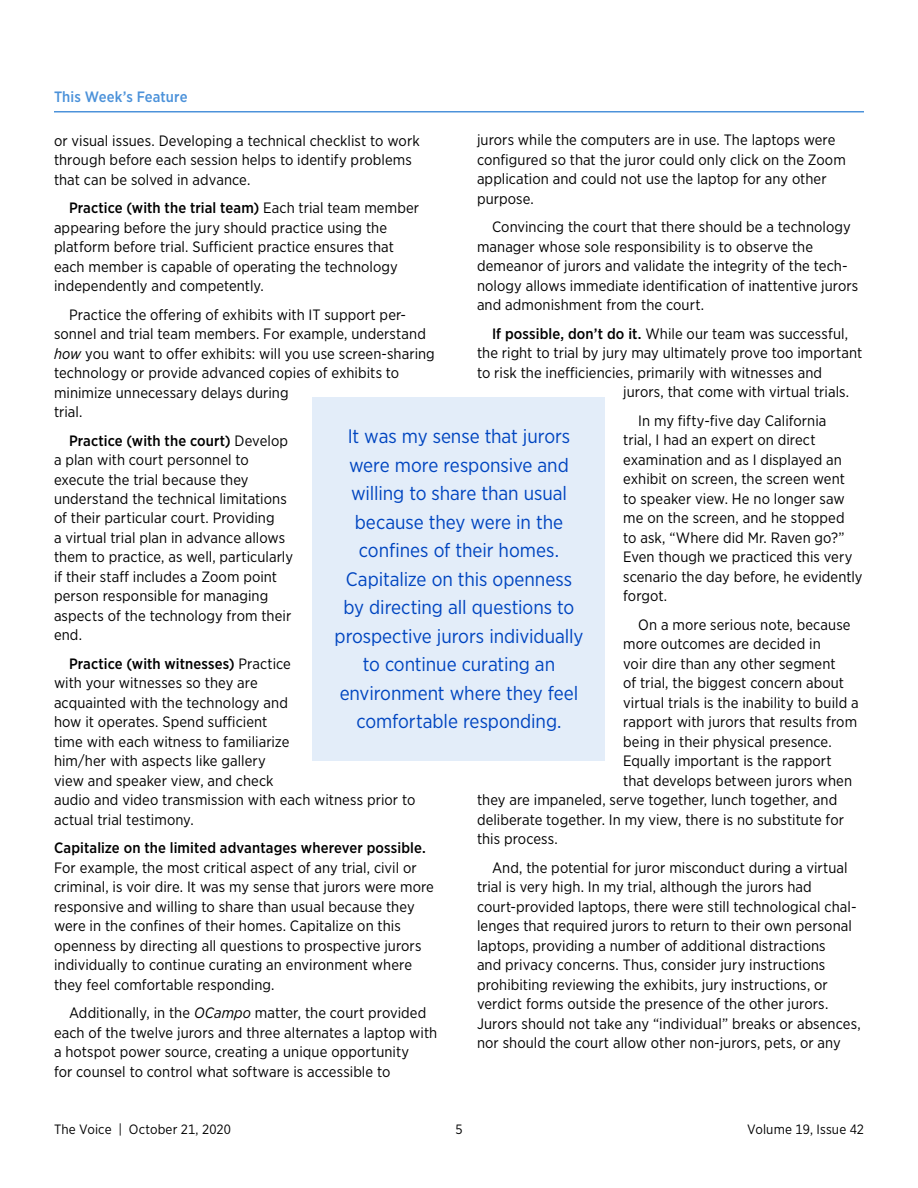
<style>
.page{position:relative;width:918px;height:1188px;background:#fff}
.page>*{position:absolute;margin:0;border:0;box-sizing:border-box;transform-origin:0 0}
.t1{font:19.5px/28.5px "Gotham Narrow";letter-spacing:-.005em;color:#0045c0;text-align:center}
.t2{font:15px/19.5px "Gotham Narrow";letter-spacing:.005em;color:#000}
.t3{font:500 15px "Gotham Narrow";letter-spacing:.01em;color:#000}
.t4{font:500 15px "Gotham Narrow";letter-spacing:.005em;color:#4c92da}
.t5{font:13.5px "Gotham Narrow";letter-spacing:.01em;color:#000}
.s1{font-weight:500}
.s2{font-style:italic}
</style>
<div class="page">
<hr style="left:54px;top:111px;width:810px;height:1px;background:#4c92da">
<div style="left:313px;top:397px;width:292px;height:363px;background:#e3edf9"></div>
<p class="t4" style="left:54px;top:87px;width:135px">This Week’s Feature</p>
<p class="t2" style="left:477px;top:130px;width:370px">jurors while the computers are in use. The laptops were configured so that the juror could only click on the Zoom application and could not use the laptop for any other purpose.</p>
<p class="t2" style="left:477px;top:217px;width:383px;text-indent:15px">Convincing the court that there should be a technology manager whose sole responsibility is to observe the demeanor of jurors and validate the integrity of the tech&shy;nology allows immediate identification of inattentive jurors and admonishment from the court.</p>
<p class="t2" style="left:492px;top:324px;width:358px"><span class="s1">If possible, don’t do it.</span> While our team was successful,</p>
<p class="t2" style="left:477px;top:343px;width:387px">the right to trial by jury may ultimately prove too important</p>
<p class="t2" style="left:477px;top:363px;width:347px">to risk the inefficiencies, primarily with witnesses and</p>
<p class="t2" style="left:623px;top:382px;width:227px">jurors, that come with virtual trials.</p>
<p class="t2" style="left:623px;top:411px;width:241px;text-indent:15px">In my fifty-five day California<br>trial, I had an expert on direct examination and as I displayed an exhibit on screen, the screen went<br>to speaker view. He no longer saw me on the screen, and he stopped<br>to ask, “Where did Mr. Raven go?”<br>Even though we practiced this very scenario the day before, he evidently forgot.</p>
<p class="t2" style="left:638px;top:615px;width:214px">On a more serious note, because</p>
<p class="t2" style="left:623px;top:634px;width:199px">more outcomes are decided in</p>
<p class="t2" style="left:623px;top:654px;width:214px">voir dire than any other segment</p>
<p class="t2" style="left:623px;top:673px;width:222px">of trial, the biggest concern about</p>
<p class="t2" style="left:623px;top:693px;width:237px">virtual trials is the inability to build a</p>
<p class="t2" style="left:623px;top:712px;width:235px">rapport with jurors that results from</p>
<p class="t2" style="left:623px;top:732px;width:210px">being in their physical presence.</p>
<p class="t2" style="left:623px;top:751px;width:210px">Equally important is the rapport</p>
<p class="t2" style="left:623px;top:771px;width:230px">that develops between jurors when</p>
<p class="t2" style="left:477px;top:790px;width:362px">they are impaneled, serve together, lunch together, and</p>
<p class="t2" style="left:477px;top:810px;width:369px">deliberate together. In my view, there is no substitute for</p>
<p class="t2" style="left:477px;top:829px;width:82px">this process.</p>
<p class="t2" style="left:477px;top:858px;width:385px;text-indent:15px">And, the potential for juror misconduct during a virtual trial is very high. In my trial, although the jurors had court-provided laptops, there were still technological chal&shy;lenges that required jurors to return to their own personal laptops, providing a number of additional distractions<br>and privacy concerns. Thus, consider jury instructions prohibiting reviewing the exhibits, jury instructions, or verdict forms outside the presence of the other jurors.<br>Jurors should not take any “individual” breaks or absences, nor should the court allow other non-jurors, pets, or any</p>
<p class="t2" style="left:54px;top:130px;width:367px">or visual issues. Developing a technical checklist to work through before each session helps to identify problems that can be solved in advance.</p>
<p class="t2" style="left:54px;top:198px;width:367px;text-indent:15px"><span class="s1">Practice (with the trial team)</span> Each trial team member appearing before the jury should practice using the platform before trial. Sufficient practice ensures that each member is capable of operating the technology independently and competently.</p>
<p class="t2" style="left:54px;top:304px;width:382px;text-indent:15px">Practice the offering of exhibits with IT support per&shy;sonnel and trial team members. For example, understand <span class="s2">how</span> you want to offer exhibits: will you use screen-sharing technology or provide advanced copies of exhibits to minimize unnecessary delays during<br>trial.</p>
<p class="t2" style="left:54px;top:430px;width:241px;text-indent:15px"><span class="s1">Practice (with the court)</span> Develop a plan with court personnel to execute the trial because they understand the technical limitations of their particular court. Providing<br>a virtual trial plan in advance allows them to practice, as well, particularly if their staff includes a Zoom point person responsible for managing aspects of the technology from their end.</p>
<p class="t2" style="left:54px;top:654px;width:363px;text-indent:15px"><span class="s1">Practice (with witnesses)</span> Practice<br>with your witnesses so they are<br>acquainted with the technology and<br>how it operates. Spend sufficient<br>time with each witness to familiarize<br>him/her with aspects like gallery<br>view and speaker view, and check<br>audio and video transmission with each witness prior to actual trial testimony.</p>
<p class="t3" style="left:54px;top:839px;width:373px">Capitalize on the limited advantages wherever possible.</p>
<p class="t2" style="left:54px;top:858px;width:381px">For example, the most critical aspect of any trial, civil or criminal, is voir dire. It was my sense that jurors were more responsive and willing to share than usual because they were in the confines of their homes. Capitalize on this openness by directing all questions to prospective jurors individually to continue curating an environment where they feel comfortable responding.</p>
<p class="t2" style="left:54px;top:1003px;width:385px;text-indent:15px">Additionally, in the <span class="s2">OCampo</span> matter, the court provided each of the twelve jurors and three alternates a laptop with a hotspot power source, creating a unique opportunity<br>for counsel to control what software is accessible to</p>
<p class="t1" style="left:335px;top:422px;width:250px">It was my sense that jurors were more responsive and willing to share than usual because they were in the confines of their homes.<br>Capitalize on this openness by directing all questions to prospective jurors individually to continue curating an environment where they feel comfortable responding.</p>
<p class="t5" style="left:54px;top:1121px;width:179px">The Voice | October 21, 2020</p>
<p class="t5" style="left:455px;top:1121px;width:9px">5</p>
<p class="t5" style="left:747px;top:1121px;width:118px">Volume 19, Issue 42</p>
</div>
